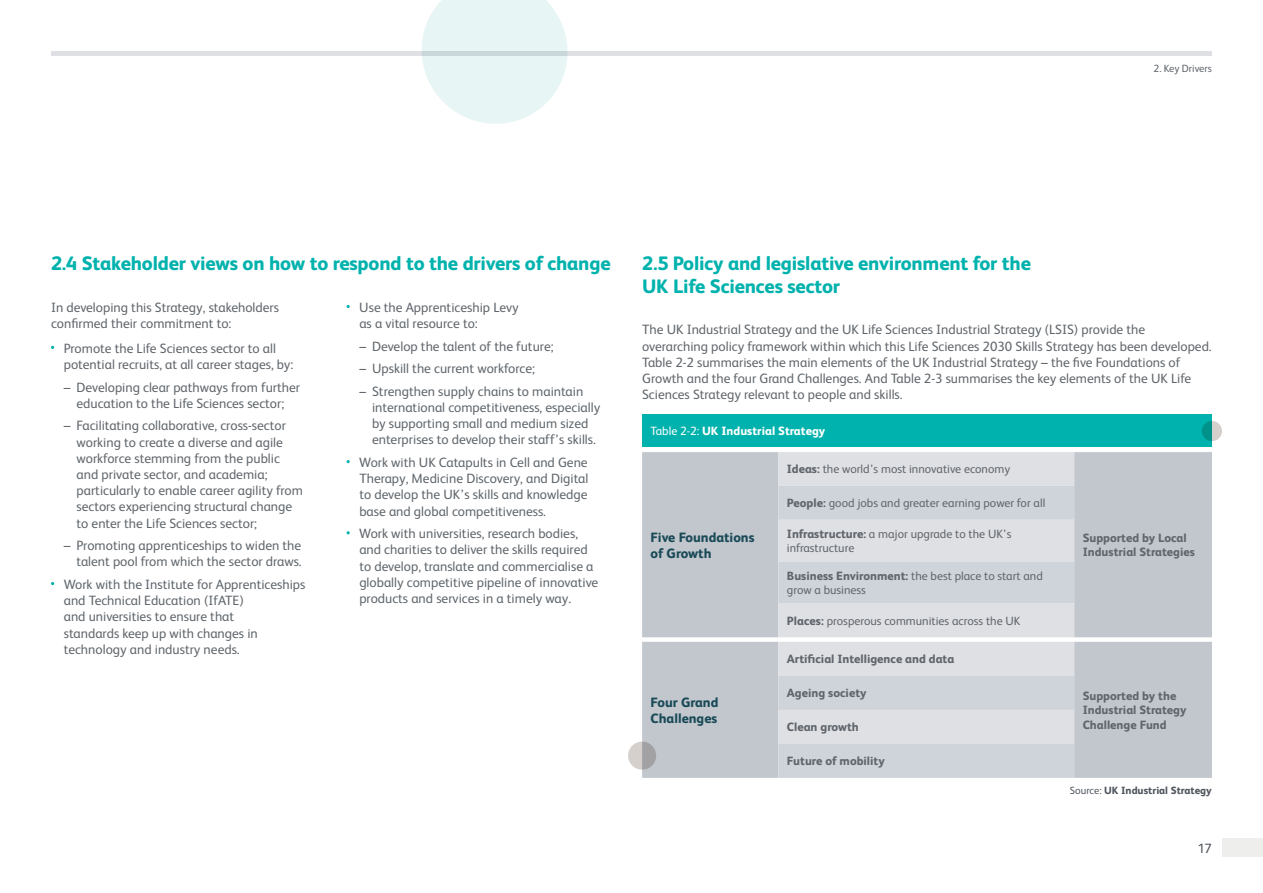
<style>
.page{position:relative;width:1263px;height:893px;background:#fff}
.page>*{position:absolute;margin:0;border:0;box-sizing:border-box;transform-origin:0 0}
.Sub_Section_Header{font:800 19.5px/22.5px "FS Albert";letter-spacing:-.01em;color:#00b2ad}
.Bullets{font:13.5px/16.2px "FS Albert";color:#60666c}
.Body_Copy{font:13.5px/16.2px "FS Albert";color:#60666c}
.Body_Copy-2{font:800 13.5px/16.2px "FS Albert";color:#1a4a58}
.t1{font:13.5px "FS Albert";color:#51565f}
.Body_Copy-3{font:12px/14.4px "FS Albert";color:#60666c}
.Body_Copy-4{font:800 12px/14.4px "FS Albert";color:#60666c}
.Bullets-2{font:800 12px "FS Albert";color:#fff}
.t2{font:800 10.5px "FS Albert";color:#51565f}
.t3{font:10.5px "FS Albert";color:#60666c}
.s1{font-weight:400}
.s2{font-weight:800}
</style>
<div class="page">
<div style="left:1222px;top:838px;width:41px;height:19px;background:#eeeeec"></div>
<hr style="left:0;top:0;width:1px;height:893px;background:#eeeeec">
<div style="left:642px;top:414px;width:570px;height:33px;background:#00b2ad"></div>
<div style="left:642px;top:452px;width:570px;height:326px;background:#c2c7cd"></div>
<div style="left:778px;top:452px;width:296px;height:34px;background:#dfe0e4"></div>
<svg style="left:778px;top:486px;width:296px;height:292px;background:#d7dadf"></svg>
<svg style="left:628px;top:742px;width:28px;height:28px"></svg>
<svg style="left:1202px;top:421px;width:20px;height:20px"></svg>
<hr style="left:51px;top:51px;width:1161px;height:4px;background:#dfe0e4">
<svg style="left:413px;top:0;width:163px;height:124px"></svg>
<p class="t3" style="left:1153px;top:61px;width:60px">2. Key Drivers</p>
<p class="Sub_Section_Header" style="left:51px;top:251px;width:561px">2.4 Stakeholder views on how to respond to the drivers of change</p>
<p class="Body_Copy" style="left:51px;top:298px;width:230px">In developing this Strategy, stakeholders confirmed their commitment to:</p>
<p class="Bullets" style="left:64px;top:339px;width:231px">Promote the Life Sciences sector to all potential recruits, at all career stages, by:</p>
<p class="Bullets" style="left:64px;top:378px;width:238px;text-align:center">– Developing clear pathways from further education to the Life Sciences sector;</p>
<p class="Bullets" style="left:77px;top:417px;width:228px;text-indent:-13px">– Facilitating collaborative, cross-sector working to create a diverse and agile workforce stemming from the public and private sector, and academia; particularly to enable career agility from sectors experiencing structural change to enter the Life Sciences sector;</p>
<p class="Bullets" style="left:64px;top:537px;width:239px;text-align:right">– Promoting apprenticeships to widen the talent pool from which the sector draws.</p>
<p class="Bullets" style="left:64px;top:575px;width:243px">Work with the Institute for Apprenticeships and Technical Education (IfATE)<br>and universities to ensure that<br>standards keep up with changes in technology and industry needs.</p>
<p class="Bullets" style="left:359px;top:298px;width:161px">Use the Apprenticeship Levy as a vital resource to:</p>
<p class="Bullets" style="left:359px;top:337px;width:196px">– Develop the talent of the future;</p>
<p class="Bullets" style="left:359px;top:360px;width:177px">– Upskill the current workforce;</p>
<p class="Bullets" style="left:372px;top:382px;width:230px;text-indent:-13px">– Strengthen supply chains to maintain international competitiveness, especially by supporting small and medium sized enterprises to develop their staff’s skills.</p>
<p class="Bullets" style="left:359px;top:454px;width:231px;text-align:justify">Work with UK Catapults in Cell and Gene Therapy, Medicine Discovery, and Digital to develop the UK’s skills and knowledge base and global competitiveness.</p>
<p class="Bullets" style="left:359px;top:525px;width:240px">Work with universities, research bodies, and charities to deliver the skills required to develop, translate and commercialise a globally competitive pipeline of innovative products and services in a timely way.</p>
<p class="Sub_Section_Header" style="left:642px;top:251px;width:390px">2.5 Policy and legislative environment for the<br>UK Life Sciences sector</p>
<p class="Body_Copy" style="left:642px;top:321px;width:571px">The UK Industrial Strategy and the UK Life Sciences Industrial Strategy (LSIS) provide the overarching policy framework within which this Life Sciences 2030 Skills Strategy has been developed.<br>Table 2-2 summarises the main elements of the UK Industrial Strategy – the five Foundations of Growth and the four Grand Challenges. And Table 2-3 summarises the key elements of the UK Life Sciences Strategy relevant to people and skills.</p>
<p class="Bullets-2" style="left:651px;top:422px;width:176px"><span class="s1">Table 2-2:</span> UK Industrial Strategy</p>
<p class="Body_Copy-2" style="left:651px;top:528px;width:105px">Five Foundations of Growth</p>
<p class="Body_Copy-2" style="left:651px;top:693px;width:69px">Four Grand<br>Challenges</p>
<p class="Body_Copy-3" style="left:787px;top:461px;width:225px"><span class="s2">Ideas:</span> the world’s most innovative economy</p>
<p class="Body_Copy-3" style="left:787px;top:495px;width:260px"><span class="s2">People:</span> good jobs and greater earning power for all</p>
<p class="Body_Copy-3" style="left:787px;top:526px;width:226px"><span class="s2">Infrastructure:</span> a major upgrade to the UK’s infrastructure</p>
<p class="Body_Copy-3" style="left:787px;top:568px;width:257px"><span class="s2">Business Environment:</span> the best place to start and grow a business</p>
<p class="Body_Copy-3" style="left:787px;top:613px;width:235px"><span class="s2">Places:</span> prosperous communities across the UK</p>
<p class="Body_Copy-4" style="left:787px;top:651px;width:169px">Artificial Intelligence and data</p>
<p class="Body_Copy-4" style="left:787px;top:685px;width:81px">Ageing society</p>
<p class="Body_Copy-4" style="left:787px;top:720px;width:74px">Clean growth</p>
<p class="Body_Copy-4" style="left:787px;top:754px;width:99px">Future of mobility</p>
<p class="Body_Copy-4" style="left:1083px;top:530px;width:114px">Supported by Local<br>Industrial Strategies</p>
<p class="Body_Copy-4" style="left:1083px;top:688px;width:105px">Supported by the<br>Industrial Strategy<br>Challenge Fund</p>
<p class="t2" style="left:1070px;top:783px;width:144px"><span class="s1">Source:</span> UK Industrial Strategy</p>
<p class="t1" style="left:1197px;top:839px;width:16px">17</p>
</div>
